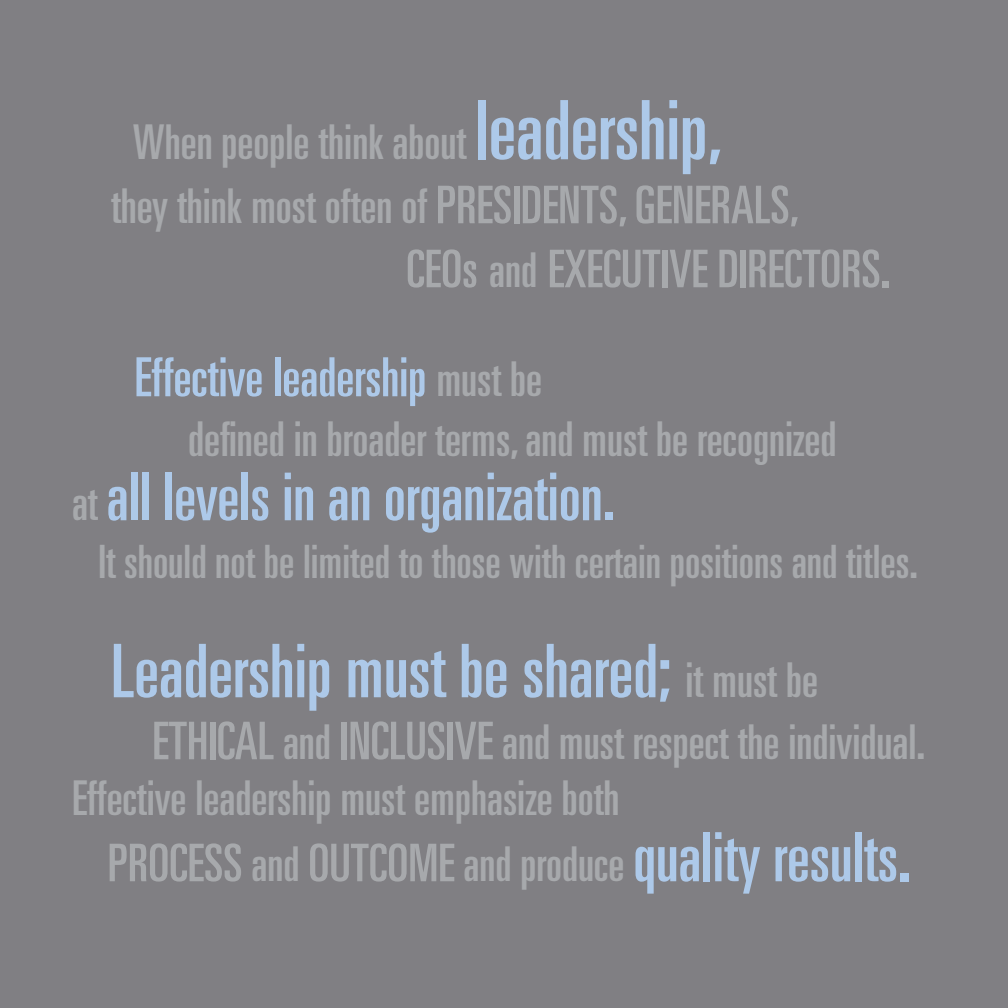
<style>
.page{position:relative;width:1008px;height:1008px;background:#807f83}
.page>*{position:absolute;margin:0;border:0;box-sizing:border-box;transform-origin:0 0}
.t1{font:ultra-condensed 74px "Univers";color:#adc9e9}
.t2{font:ultra-condensed 68px "Univers";color:#adc9e9}
.t3{font:ultra-condensed 66px "Univers";color:#adc9e9}
.t4{font:ultra-condensed 54px "Univers";color:#adc9e9}
.t5{font:ultra-condensed 52px "Univers";color:#a7a9ac}
.t6{font:ultra-condensed 48px/64px "Univers";color:#a7a9ac}
.t7{font:ultra-condensed 46px "Univers";color:#a7a9ac}
.s1{font-size:82px;color:#adc9e9}
.s2{font-size:52px}
.s3{font-size:48px}
.s4{font-size:48px;color:#a7a9ac}
.s5{font-size:52px;color:#a7a9ac}
</style>
<div class="page">
<p class="t6" style="left:111px;top:110px;width:690px;text-indent:22px">When people think about <span class="s1">leadership,<br></span>they think most often of <span class="s2">Presidents, Generals,</span></p>
<p class="t5" style="left:406px;top:239px;width:485px">CEOs <span class="s3">and</span> Executive Directors.</p>
<p class="t4" style="left:134px;top:346px;width:409px">Effective leadership <span class="s4">must be</span></p>
<p class="t6" style="left:188px;top:407px;width:650px">defined in broader terms, and must be recognized</p>
<h3 class="t3" style="left:72px;top:459px;width:544px"><span class="s4">at</span> all levels in an organization.</h3>
<p class="t7" style="left:98px;top:536px;width:821px">It should not be limited to those with certain positions and titles.</p>
<h1 class="t1" style="left:111px;top:629px;width:708px">Leadership must be shared; <span class="s4">it must be</span></h1>
<p class="t6" style="left:72px;top:714px;width:855px;line-height:56px;text-indent:80px"><span class="s2">ethical</span> and <span class="s2">inclusive</span> and must respect the individual.<br>Effective leadership must emphasize both</p>
<h2 class="t2" style="left:108px;top:818px;width:804px"><span class="s5">process</span> <span class="s4">and</span> <span class="s5">outcome</span> <span class="s4">and produce</span> quality results.</h2>
</div>
